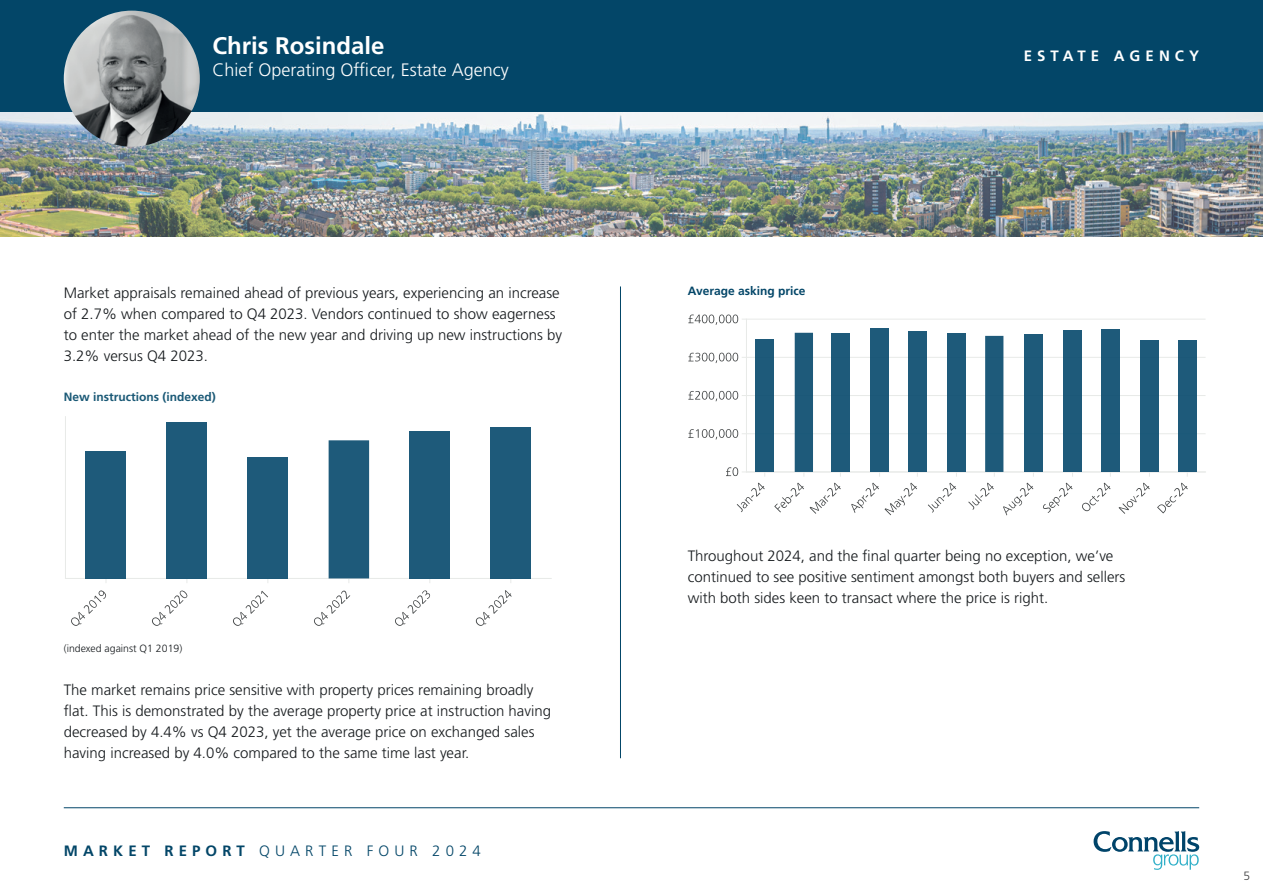
<style>
.page{position:relative;width:1263px;height:893px;background:#fff}
.page>*{position:absolute;margin:0;border:0;box-sizing:border-box;transform-origin:0 0}
.t1{font:700 24px "Frutiger LT Std";color:#fff}
.t2{font:300 18px "Frutiger LT Std";color:#fff}
.t3{font:300 15px/21px "Frutiger LT Std";color:#161a1d}
.t4{font:300 15px "Frutiger LT Std";letter-spacing:.34em;color:#034668}
.t5{font:700 15px "Frutiger LT Std";letter-spacing:.34em;color:#fff}
.t6{font:700 12px "Frutiger LT Std";color:#1a5976}
.t7{font:700 12px "Frutiger LT Std";color:#034668}
.t8{font:300 12px "Frutiger LT Std";color:#3e3e3f}
.t9{font:300 10.5px "Frutiger LT Std";color:#161a1d}
.s1{font-weight:700}
</style>
<div class="page">
<svg style="left:1093px;top:831px;width:106px;height:39px"></svg>
<hr style="left:64px;top:807px;width:1135px;height:1px;background:#034668">
<img style="left:0;top:112px;width:1263px;height:125px">
<hr style="left:620px;top:286px;width:1px;height:472px;background:#034668">
<hr style="left:746px;top:433px;width:459px;height:1px;background:#e8eae8">
<hr style="left:746px;top:395px;width:459px;height:1px;background:#e8eae8">
<hr style="left:746px;top:357px;width:459px;height:1px;background:#e8eae8">
<hr style="left:746px;top:319px;width:459px;height:1px;background:#e8eae8">
<hr style="left:746px;top:472px;width:459px;height:1px;background:#e8eae8">
<svg style="left:1157px;top:483px;width:31px;height:30px"></svg>
<svg style="left:1118px;top:483px;width:32px;height:31px"></svg>
<svg style="left:1082px;top:483px;width:28px;height:29px"></svg>
<svg style="left:1043px;top:483px;width:29px;height:30px"></svg>
<svg style="left:1003px;top:483px;width:30px;height:32px"></svg>
<svg style="left:968px;top:483px;width:26px;height:27px"></svg>
<svg style="left:928px;top:483px;width:28px;height:30px"></svg>
<svg style="left:851px;top:483px;width:66px;height:32px"></svg>
<svg style="left:774px;top:483px;width:67px;height:31px"></svg>
<svg style="left:737px;top:483px;width:28px;height:30px"></svg>
<hr style="left:746px;top:319px;width:1px;height:153px;background:#e8eae8">
<svg style="left:726px;top:467px;width:20px;height:9px"></svg>
<svg style="left:688px;top:315px;width:58px;height:10px"></svg>
<svg style="left:688px;top:353px;width:58px;height:10px"></svg>
<svg style="left:688px;top:391px;width:58px;height:10px"></svg>
<svg style="left:688px;top:429px;width:58px;height:10px"></svg>
<div style="left:756px;top:339px;width:18px;height:133px;background:#1e5a7a"></div>
<div style="left:795px;top:333px;width:18px;height:143px;background:#1e5a7a"></div>
<div style="left:831px;top:334px;width:19px;height:138px;background:#1e5a7a"></div>
<div style="left:870px;top:328px;width:19px;height:144px;background:#1e5a7a"></div>
<div style="left:908px;top:331px;width:18px;height:141px;background:#1e5a7a"></div>
<div style="left:947px;top:333px;width:19px;height:139px;background:#1e5a7a"></div>
<svg style="left:985px;top:336px;width:18px;height:141px"></svg>
<div style="left:1024px;top:335px;width:18px;height:137px;background:#1e5a7a"></div>
<div style="left:1063px;top:331px;width:19px;height:141px;background:#1e5a7a"></div>
<div style="left:1101px;top:330px;width:18px;height:142px;background:#1e5a7a"></div>
<div style="left:1140px;top:340px;width:18px;height:132px;background:#1e5a7a"></div>
<div style="left:1178px;top:341px;width:18px;height:131px;background:#1e5a7a"></div>
<hr style="left:65px;top:578px;width:486px;height:1px;background:#e8eae8">
<svg style="left:71px;top:590px;width:35px;height:36px"></svg>
<svg style="left:152px;top:590px;width:36px;height:36px"></svg>
<svg style="left:233px;top:591px;width:35px;height:35px"></svg>
<svg style="left:314px;top:590px;width:36px;height:36px"></svg>
<svg style="left:395px;top:590px;width:35px;height:36px"></svg>
<svg style="left:475px;top:590px;width:37px;height:36px"></svg>
<hr style="left:65px;top:417px;width:1px;height:161px;background:#e8eae8">
<div style="left:86px;top:451px;width:40px;height:127px;background:#1e5a7a"></div>
<div style="left:167px;top:422px;width:40px;height:156px;background:#1e5a7a"></div>
<div style="left:248px;top:457px;width:40px;height:121px;background:#1e5a7a"></div>
<div style="left:329px;top:440px;width:40px;height:143px;background:#1e5a7a"></div>
<div style="left:410px;top:431px;width:40px;height:147px;background:#1e5a7a"></div>
<div style="left:491px;top:427px;width:40px;height:151px;background:#1e5a7a"></div>
<div style="left:0;top:0;width:1263px;height:112px;background:#034668"></div>
<img style="left:64px;top:11px;width:136px;height:136px;border-radius:68px">
<h1 class="t1" style="left:213px;top:32px;width:174px">Chris Rosindale</h1>
<p class="t2" style="left:213px;top:59px;width:298px">Chief Operating Officer, Estate Agency</p>
<p class="t3" style="left:64px;top:282px;width:500px">Market appraisals remained ahead of previous years, experiencing an increase of 2.7% when compared to Q4 2023. Vendors continued to show eagerness to enter the market ahead of the new year and driving up new instructions by 3.2% versus Q4 2023.</p>
<p class="t6" style="left:64px;top:390px;width:154px">New instructions (indexed)</p>
<p class="t9" style="left:64px;top:642px;width:120px">(indexed against Q1 2019)</p>
<p class="t3" style="left:64px;top:680px;width:489px">The market remains price sensitive with property prices remaining broadly flat. This is demonstrated by the average property price at instruction having decreased by 4.4% vs Q4 2023, yet the average price on exchanged sales having increased by 4.0% compared to the same time last year.</p>
<p class="t4" style="left:64px;top:842px;width:419px"><span class="s1">MARKET REPORT</span> QUARTER FOUR 2024</p>
<p class="t7" style="left:688px;top:284px;width:119px">Average asking price</p>
<p class="t5" style="left:1024px;top:47px;width:177px">ESTATE AGENCY</p>
<p class="t3" style="left:688px;top:546px;width:439px">Throughout 2024, and the final quarter being no exception, we’ve continued to see positive sentiment amongst both buyers and sellers with both sides keen to transact where the price is right.</p>
<p class="t8" style="left:1243px;top:869px;width:8px">5</p>
</div>
